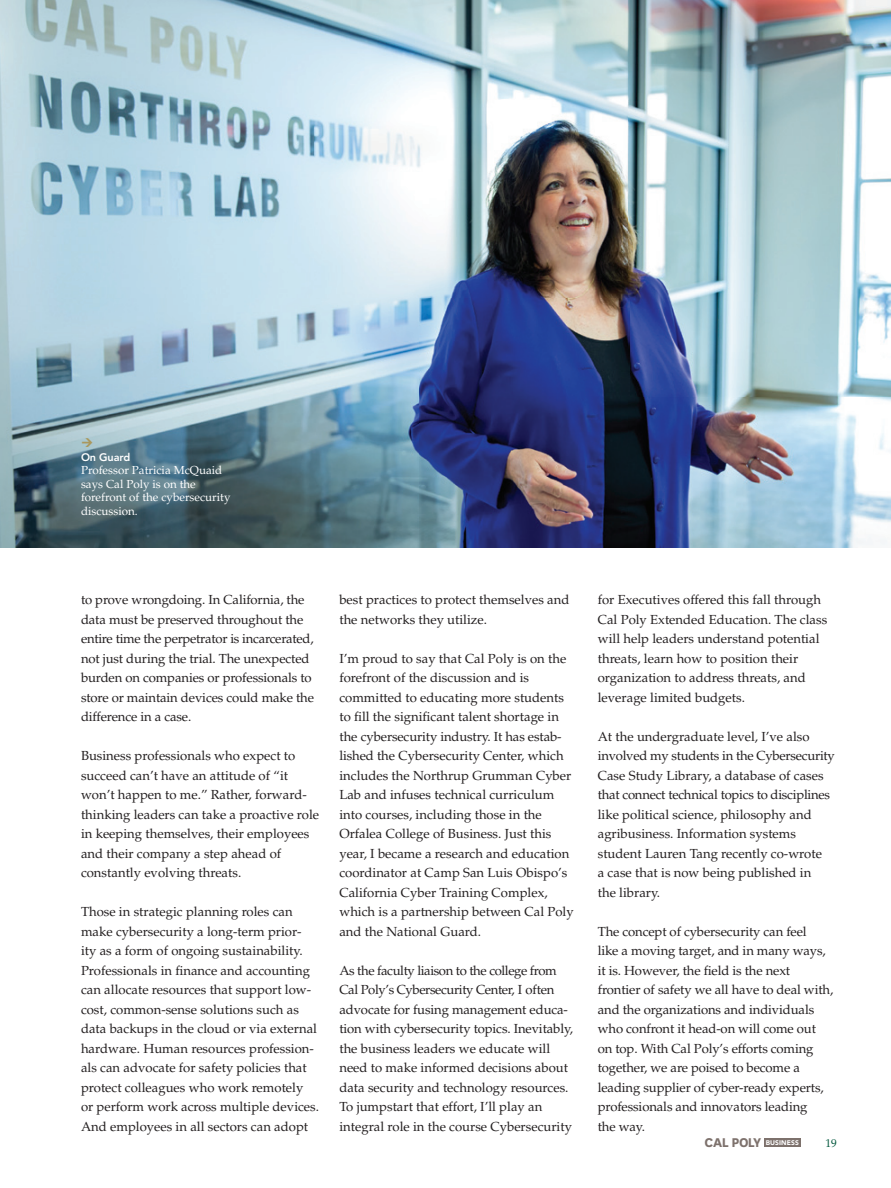
<style>
.page{position:relative;width:891px;height:1188px;background:#fff}
.page>*{position:absolute;margin:0;border:0;box-sizing:border-box;transform-origin:0 0}
.t1{font:700 14.85px "National";letter-spacing:-.02em;color:#7d716c}
.t2{font:13.2px/19.5px "Palatino";color:#231f20}
.t3{font:11.7px/13.5px "Palatino";color:#fff}
.t4{font:11.4px "Palatino";color:#00573c}
.t5{font:800 10.8px "Avenir";letter-spacing:-.01em;color:#fff}
.t6{font:900 6.6px "Avenir";letter-spacing:.02em;color:#fff}
</style>
<div class="page">
<img style="left:0;top:0;width:891px;height:547px">
<div style="left:764px;top:1138px;width:37px;height:9px;background:#7d716c"></div>
<svg style="left:82px;top:438px;width:10px;height:9px"></svg>
<p class="t5" style="left:81px;top:451px;width:51px">On Guard</p>
<p class="t3" style="left:81px;top:464px;width:151px">Professor Patricia McQuaid says Cal Poly is on the forefront of the cybersecurity discussion.</p>
<p class="t2" style="left:81px;top:590px;width:234px">to prove wrongdoing. In California, the data must be preserved throughout the entire time the perpetrator is incarcerated, not just during the trial. The unexpected burden on companies or professionals to store or maintain devices could make the difference in a case.</p>
<p class="t2" style="left:81px;top:746px;width:240px">Business professionals who expect to succeed can’t have an attitude of “it won’t happen to me.” Rather, forward&shy;thinking leaders can take a proactive role in keeping themselves, their employees and their company a step ahead of constantly evolving threats.</p>
<p class="t2" style="left:81px;top:902px;width:240px">Those in strategic planning roles can make cybersecurity a long-term prior&shy;ity as a form of ongoing sustainability.<br>Professionals in finance and accounting can allocate resources that support low&shy;cost, common-sense solutions such as data backups in the cloud or via external hardware. Human resources profession&shy;als can advocate for safety policies that protect colleagues who work remotely<br>or perform work across multiple devices.<br>And employees in all sectors can adopt</p>
<p class="t2" style="left:339px;top:590px;width:232px">best practices to protect themselves and the networks they utilize.</p>
<p class="t2" style="left:339px;top:649px;width:236px">I’m proud to say that Cal Poly is on the forefront of the discussion and is committed to educating more students to fill the significant talent shortage in the cybersecurity industry. It has estab&shy;lished the Cybersecurity Center, which includes the Northrup Grumman Cyber Lab and infuses technical curriculum into courses, including those in the Orfalea College of Business. Just this year, I became a research and education coordinator at Camp San Luis Obispo’s California Cyber Training Complex, which is a partnership between Cal Poly and the National Guard.</p>
<p class="t2" style="left:339px;top:961px;width:235px">As the faculty liaison to the college from Cal Poly’s Cybersecurity Center, I often advocate for fusing management educa&shy;tion with cybersecurity topics. Inevitably, the business leaders we educate will need to make informed decisions about data security and technology resources.<br>To jumpstart that effort, I’ll play an integral role in the course Cybersecurity</p>
<p class="t2" style="left:598px;top:590px;width:231px">for Executives offered this fall through Cal Poly Extended Education. The class will help leaders understand potential threats, learn how to position their organization to address threats, and leverage limited budgets.</p>
<p class="t2" style="left:598px;top:727px;width:239px">At the undergraduate level, I’ve also involved my students in the Cybersecurity Case Study Library, a database of cases that connect technical topics to disciplines like political science, philosophy and agribusiness. Information systems student Lauren Tang recently co-wrote<br>a case that is now being published in<br>the library.</p>
<p class="t2" style="left:598px;top:922px;width:237px">The concept of cybersecurity can feel<br>like a moving target, and in many ways, it is. However, the field is the next frontier of safety we all have to deal with, and the organizations and individuals who confront it head-on will come out on top. With Cal Poly’s efforts coming together, we are poised to become a leading supplier of cyber-ready experts, professionals and innovators leading<br>the way.</p>
<p class="t1" style="left:705px;top:1132px;width:58px">CAL POLY</p>
<p class="t6" style="left:766px;top:1139px;width:35px">BUSINESS</p>
<p class="t4" style="left:826px;top:1137px;width:13px">19</p>
</div>
